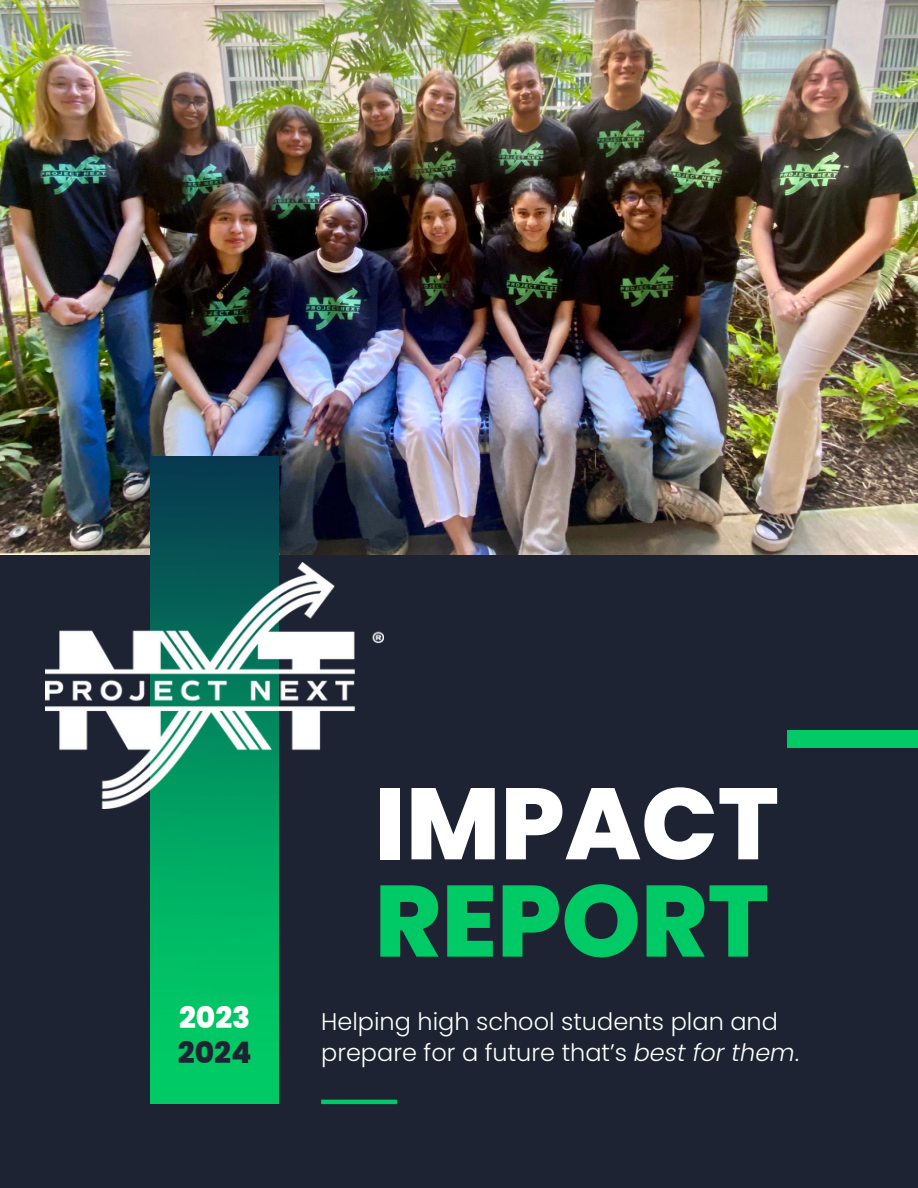
<style>
.page{position:relative;width:918px;height:1188px;background:#1d2332}
.page>*{position:absolute;margin:0;border:0;box-sizing:border-box;transform-origin:0 0}
.t1{font:800 101.1px "Poppins";color:#fff}
.t2{font:800 101.1px "Poppins";color:#00ca66}
.t3{font:800 29.7px "Poppins";color:#fff}
.t4{font:800 29.7px "Poppins";color:#1d2332}
.t5{font:300 24px/31.5px "Poppins";color:#fff}
.s1{font-style:italic}
</style>
<div class="page">
<img style="left:0;top:0;width:918px;height:554px">
<div style="left:151px;top:456px;width:128px;height:648px;background:#00ca66"></div>
<hr style="left:321px;top:1100px;width:76px;height:4px;background:#00ca66">
<div style="left:787px;top:730px;width:131px;height:18px;background:#00ca66"></div>
<img style="left:151px;top:456px;width:128px;height:516px">
<img style="left:46px;top:563px;width:337px;height:245px">
<p class="t3" style="left:179px;top:997px;width:73px">2023</p>
<p class="t4" style="left:178px;top:1032px;width:75px">2024</p>
<h1 class="t1" style="left:375px;top:753px;width:406px">IMPACT</h1>
<h1 class="t2" style="left:375px;top:851px;width:396px">REPORT</h1>
<p class="t5" style="left:321px;top:1005px;width:480px">Helping high school students plan and prepare for a future that’s <span class="s1">best for them</span>.</p>
</div>
